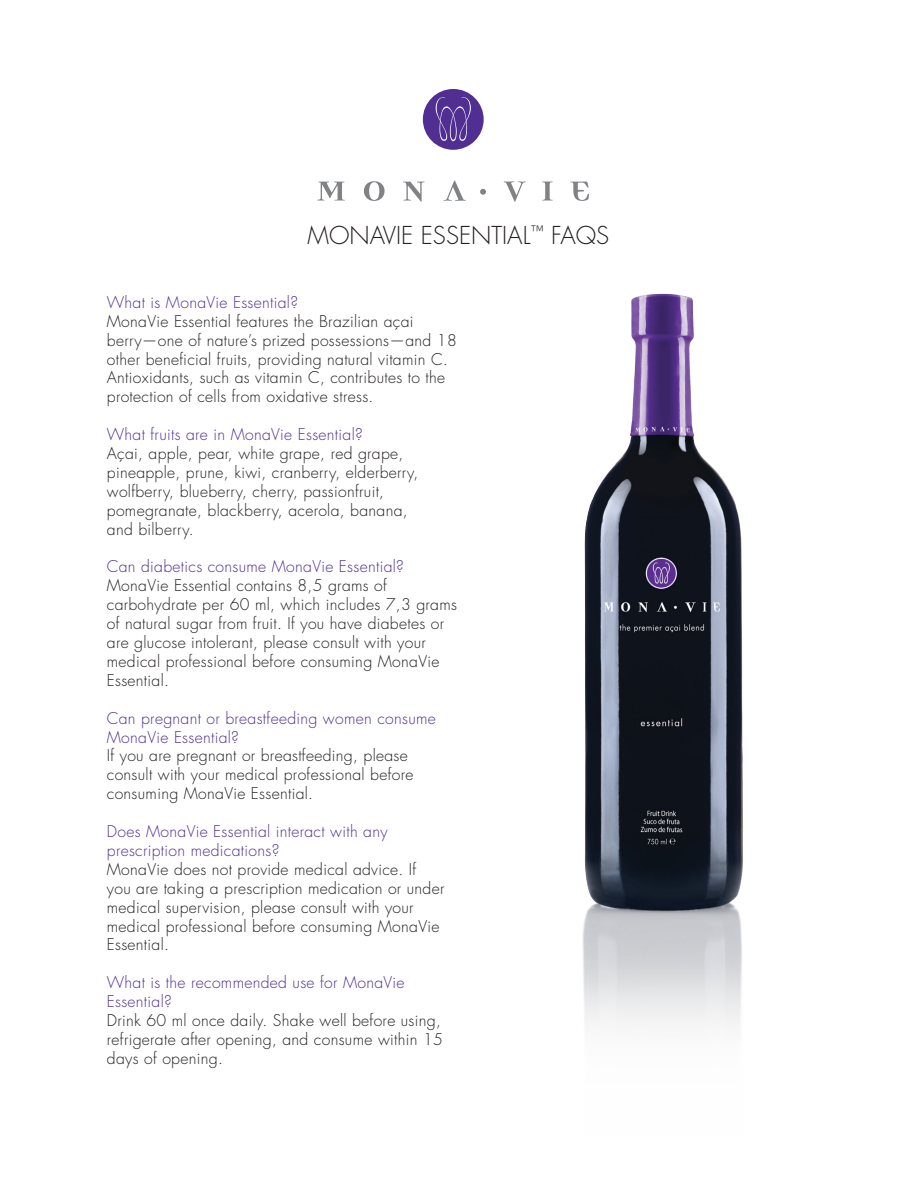
<style>
.page{position:relative;width:918px;height:1188px;background:#fff}
.page>*{position:absolute;margin:0;border:0;box-sizing:border-box;transform-origin:0 0}
.t1{font:300 24px "Futura Std";color:#231f20}
.t2{font:300 15.75px/18.9px "Futura Std";letter-spacing:.02em;color:#231f20}
.t3{font:300 15.75px/18.9px "Futura Std";letter-spacing:.02em;color:#502e92}
</style>
<div class="page">
<img style="left:582px;top:293px;width:161px;height:733px">
<svg style="left:317px;top:182px;width:28px;height:19px"></svg>
<svg style="left:364px;top:181px;width:21px;height:20px"></svg>
<svg style="left:403px;top:182px;width:22px;height:20px"></svg>
<svg style="left:480px;top:189px;width:6px;height:6px"></svg>
<svg style="left:504px;top:181px;width:22px;height:21px"></svg>
<svg style="left:542px;top:182px;width:11px;height:19px"></svg>
<svg style="left:570px;top:182px;width:19px;height:19px"></svg>
<svg style="left:444px;top:181px;width:22px;height:20px"></svg>
<svg style="left:422px;top:89px;width:62px;height:61px"></svg>
<h1 class="t1" style="left:308px;top:221px;width:303px">MONAVIE ESSENTIAL<sup>™</sup> FAQS</h1>
<p class="t3" style="left:107px;top:293px;width:193px">What is MonaVie Essential?</p>
<p class="t2" style="left:107px;top:312px;width:351px">MonaVie Essential features the Brazilian açai berry—one of nature’s prized possessions—and 18 other beneficial fruits, providing natural vitamin C.<br>Antioxidants, such as vitamin C, contributes to the protection of cells from oxidative stress.</p>
<p class="t3" style="left:107px;top:425px;width:258px">What fruits are in MonaVie Essential?</p>
<p class="t2" style="left:107px;top:444px;width:313px">Açai, apple, pear, white grape, red grape, pineapple, prune, kiwi, cranberry, elderberry, wolfberry, blueberry, cherry, passionfruit, pomegranate, blackberry, acerola, banana, and bilberry.</p>
<p class="t3" style="left:107px;top:558px;width:299px">Can diabetics consume MonaVie Essential?</p>
<p class="t2" style="left:107px;top:577px;width:352px">MonaVie Essential contains 8,5 grams of carbohydrate per 60 ml, which includes 7,3 grams of natural sugar from fruit. If you have diabetes or are glucose intolerant, please consult with your medical professional before consuming MonaVie Essential.</p>
<p class="t3" style="left:107px;top:709px;width:331px">Can pregnant or breastfeeding women consume<br>MonaVie Essential?</p>
<p class="t2" style="left:107px;top:747px;width:308px">If you are pregnant or breastfeeding, please consult with your medical professional before consuming MonaVie Essential.</p>
<p class="t3" style="left:107px;top:822px;width:282px">Does MonaVie Essential interact with any prescription medications?</p>
<p class="t2" style="left:107px;top:860px;width:339px">MonaVie does not provide medical advice. If<br>you are taking a prescription medication or under medical supervision, please consult with your medical professional before consuming MonaVie Essential.</p>
<p class="t3" style="left:107px;top:974px;width:299px">What is the recommended use for MonaVie<br>Essential?</p>
<p class="t2" style="left:107px;top:1011px;width:338px;text-align:justify">Drink 60 ml once daily. Shake well before using, refrigerate after opening, and consume within 15 days of opening.</p>
</div>
